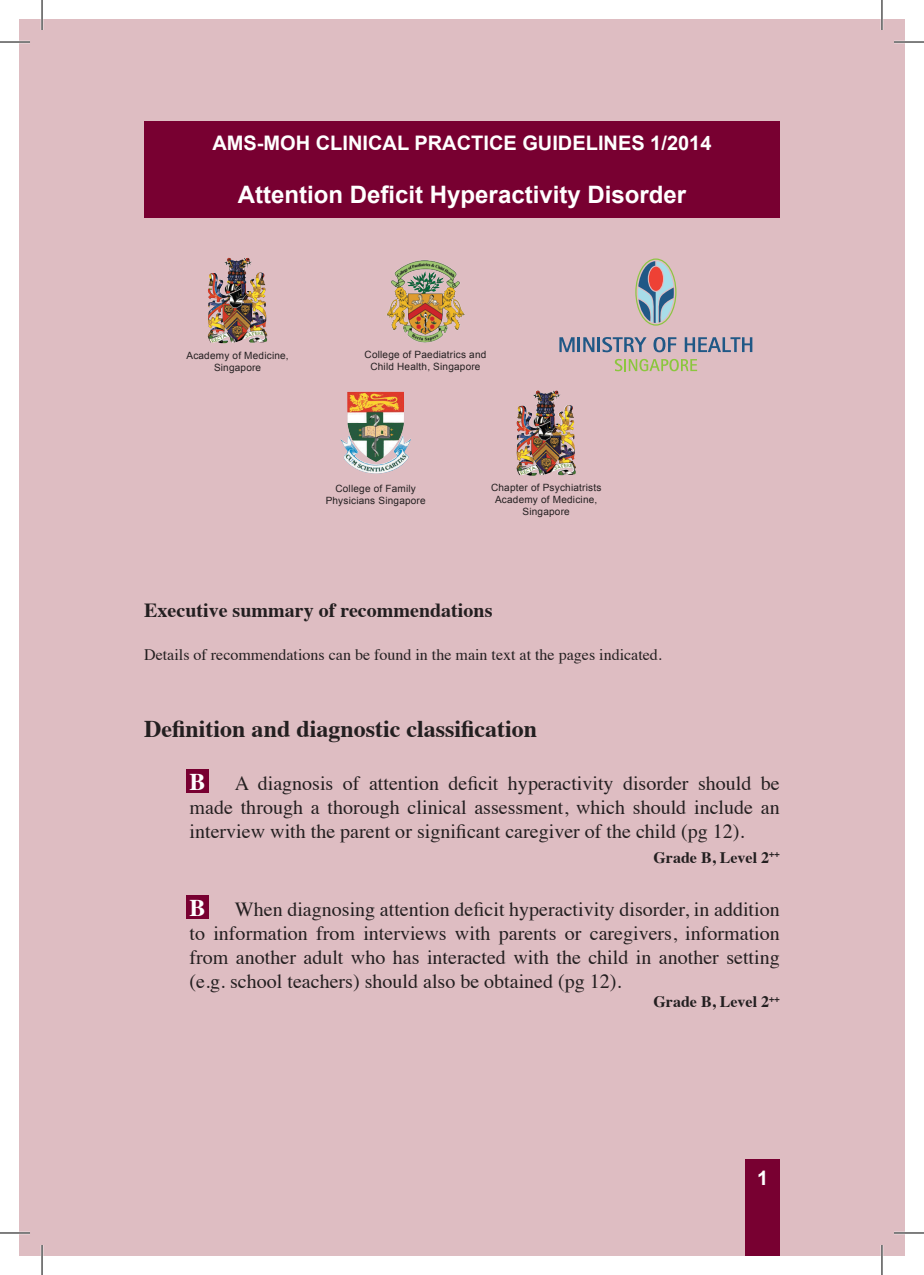
<style>
.page{position:relative;width:924px;height:1275px;background:#fff}
.page>*{position:absolute;margin:0;border:0;box-sizing:border-box;transform-origin:0 0}
.t1{font:700 24px "Arial";color:#fff}
.t2{font:700 24px "Times";color:#231f20}
.t3{font:700 24px "Times";color:#fff}
.t4{font:20px/24px "Times";color:#231f20;text-align:justify}
.t5{font:700 20px "Arial";color:#fff}
.t6{font:700 20px "Times";color:#231f20}
.t7{font:16px "Times";color:#231f20}
.t8{font:700 16px "Times";color:#231f20}
.t9{font:10px/12px "Arial";letter-spacing:.02em;color:#231f20;text-align:center}
</style>
<div class="page">
<div style="left:19px;top:19px;width:885px;height:1236px;background:#debdc2"></div>
<div style="left:745px;top:1159px;width:34px;height:96px;background:#780031"></div>
<svg style="left:635px;top:258px;width:41px;height:68px"></svg>
<div style="left:648px;top:267px;width:14px;height:24px;background:#ee4135;border-radius:50%"></div>
<svg style="left:559px;top:337px;width:15px;height:15px"></svg>
<hr style="left:577px;top:337px;width:3px;height:15px;background:#205886">
<svg style="left:583px;top:337px;width:63px;height:15px"></svg>
<svg style="left:653px;top:337px;width:23px;height:15px"></svg>
<svg style="left:684px;top:337px;width:68px;height:15px"></svg>
<svg style="left:614px;top:359px;width:82px;height:12px"></svg>
<img style="left:208px;top:257px;width:36px;height:38px">
<img style="left:516px;top:390px;width:37px;height:38px">
<img style="left:340px;top:392px;width:71px;height:82px">
<img style="left:387px;top:260px;width:77px;height:83px">
<div style="left:144px;top:121px;width:635px;height:97px;background:#780031"></div>
<div style="left:186px;top:770px;width:23px;height:23px;background:#780031"></div>
<div style="left:186px;top:895px;width:23px;height:23px;background:#780031"></div>
<hr style="left:0;top:41px;width:30px;height:2px;background:#fff">
<hr style="left:893px;top:41px;width:30px;height:2px;background:#fff">
<hr style="left:0;top:1231px;width:30px;height:3px;background:#fff">
<hr style="left:893px;top:1231px;width:30px;height:3px;background:#fff">
<hr style="left:41px;top:0;width:2px;height:30px;background:#fff">
<hr style="left:41px;top:1245px;width:2px;height:30px;background:#fff">
<hr style="left:880px;top:0;width:2px;height:30px;background:#fff">
<hr style="left:880px;top:1245px;width:2px;height:30px;background:#fff">
<hr style="left:0;top:42px;width:30px;height:1px;background:#000">
<hr style="left:893px;top:42px;width:30px;height:1px;background:#000">
<hr style="left:0;top:1232px;width:30px;height:1px;background:#000">
<hr style="left:893px;top:1232px;width:30px;height:1px;background:#000">
<hr style="left:42px;top:0;width:1px;height:30px;background:#000">
<hr style="left:42px;top:1245px;width:1px;height:30px;background:#000">
<hr style="left:881px;top:0;width:1px;height:30px;background:#000">
<hr style="left:881px;top:1245px;width:1px;height:30px;background:#000">
<p class="t5" style="left:212px;top:130px;width:500px">AMS-MOH CLINICAL PRACTICE GUIDELINES 1/2014</p>
<p class="t1" style="left:237px;top:179px;width:450px">Attention Deficit Hyperactivity Disorder</p>
<p class="t9" style="left:186px;top:349px;width:104px">Academy of Medicine,</p>
<p class="t9" style="left:214px;top:361px;width:49px">Singapore</p>
<p class="t9" style="left:364px;top:349px;width:123px">College of Paediatrics and<br>Child Health, Singapore</p>
<p class="t9" style="left:335px;top:483px;width:82px">College of Family</p>
<p class="t9" style="left:325px;top:495px;width:101px">Physicians Singapore</p>
<p class="t9" style="left:491px;top:482px;width:112px">Chapter of Psychiatrists</p>
<p class="t9" style="left:495px;top:494px;width:104px">Academy of Medicine,</p>
<p class="t9" style="left:522px;top:506px;width:49px">Singapore</p>
<p class="t6" style="left:144px;top:591px;width:349px">Executive summary of recommendations</p>
<p class="t7" style="left:144px;top:640px;width:519px">Details of recommendations can be found in the main text at the pages indicated.</p>
<p class="t2" style="left:144px;top:706px;width:394px">Definition and diagnostic classification</p>
<p class="t3" style="left:189px;top:759px;width:18px">B</p>
<p class="t4" style="left:189px;top:769px;width:591px;text-indent:45px">A diagnosis of attention deficit hyperactivity disorder should be made through a thorough clinical assessment, which should include an interview with the parent or significant caregiver of the child (pg 12).</p>
<p class="t8" style="left:653px;top:842px;width:128px">Grade B, Level 2<sup>++</sup></p>
<p class="t3" style="left:189px;top:884px;width:18px">B</p>
<p class="t4" style="left:189px;top:895px;width:591px;text-indent:45px">When diagnosing attention deficit hyperactivity disorder, in addition to information from interviews with parents or caregivers, information from another adult who has interacted with the child in another setting (e.g. school teachers) should also be obtained (pg 12).</p>
<p class="t8" style="left:653px;top:986px;width:128px">Grade B, Level 2<sup>++</sup></p>
<p class="t5" style="left:756px;top:1164px;width:13px">1</p>
</div>
